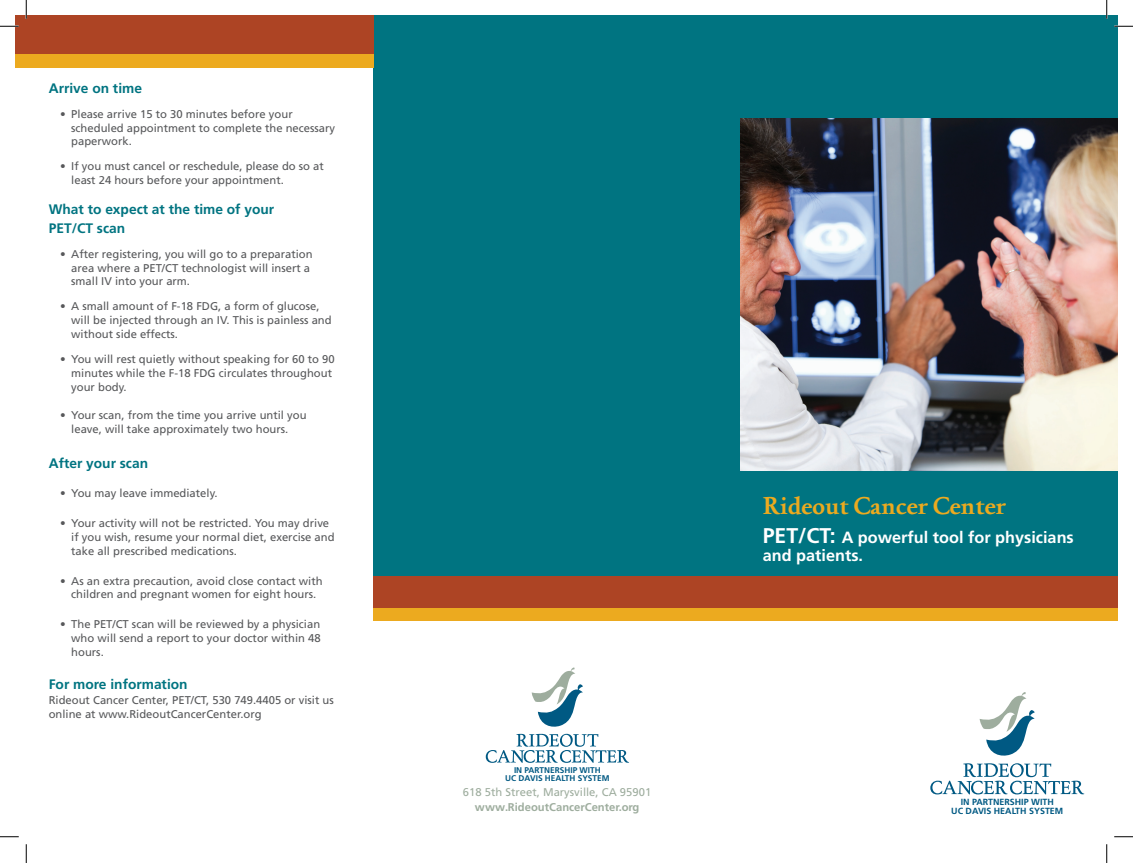
<style>
.page{position:relative;width:1133px;height:863px;background:#fff}
.page>*{position:absolute;margin:0;border:0;box-sizing:border-box;transform-origin:0 0}
.t1{font:700 25px "Foundry Old Style";color:#ecaa1f}
.t2{font:700 16.25px/17.5px "Frutiger LT Std";color:#fff}
.t3{font:700 13.75px/18.8px "Frutiger LT Std";color:#007481}
.t4{font:11.25px/13.8px "Frutiger LT Std";color:#57585a}
.t5{font:11.25px "Frutiger LT Std";color:#9ead9e}
.t6{font:700 11.25px "Frutiger LT Std";color:#9ead9e}
.t7{font:700 8.88px/8.5px "Frutiger LT Std";color:#005983;text-align:center}
.t8{font:700 8.25px/8px "Frutiger LT Std";color:#005983;text-align:center}
.s1{font-size:21.25px}
</style>
<div class="page">
<div style="left:374px;top:15px;width:744px;height:575px;background:#007481"></div>
<div style="left:15px;top:15px;width:359px;height:40px;background:#ad4424"></div>
<div style="left:15px;top:55px;width:359px;height:13px;background:#ecaa1f"></div>
<div style="left:374px;top:607px;width:744px;height:14px;background:#ecaa1f"></div>
<div style="left:374px;top:575px;width:744px;height:32px;background:#ad4424"></div>
<svg style="left:979px;top:692px;width:56px;height:64px"></svg>
<svg style="left:930px;top:763px;width:154px;height:31px"></svg>
<svg style="left:486px;top:667px;width:143px;height:95px"></svg>
<img style="left:740px;top:118px;width:378px;height:352px">
<svg style="left:0;top:25px;width:19px;height:2px"></svg>
<svg style="left:1114px;top:25px;width:18px;height:2px"></svg>
<svg style="left:0;top:836px;width:19px;height:1px"></svg>
<svg style="left:1114px;top:836px;width:18px;height:1px"></svg>
<svg style="left:25px;top:0;width:2px;height:19px"></svg>
<svg style="left:25px;top:844px;width:2px;height:18px"></svg>
<svg style="left:1105px;top:0;width:2px;height:19px"></svg>
<svg style="left:1106px;top:844px;width:1px;height:18px"></svg>
<p class="t3" style="left:49px;top:79px;width:95px">Arrive on time</p>
<p class="t4" style="left:71px;top:107px;width:265px;text-indent:-11px">• Please arrive 15 to 30 minutes before your scheduled appointment to complete the necessary paperwork.</p>
<p class="t4" style="left:71px;top:160px;width:254px;text-indent:-11px">• If you must cancel or reschedule, please do so at least 24 hours before your appointment.</p>
<p class="t3" style="left:49px;top:200px;width:227px">What to expect at the time of your<br>PET/CT scan</p>
<p class="t4" style="left:71px;top:247px;width:243px;text-indent:-11px">• After registering, you will go to a preparation area where a PET/CT technologist will insert a small IV into your arm.</p>
<p class="t4" style="left:71px;top:300px;width:262px;text-indent:-11px">• A small amount of F-18 FDG, a form of glucose, will be injected through an IV. This is painless and without side effects.</p>
<p class="t4" style="left:71px;top:352px;width:265px;text-indent:-11px">• You will rest quietly without speaking for 60 to 90 minutes while the F-18 FDG circulates throughout your body.</p>
<p class="t4" style="left:71px;top:408px;width:237px;text-indent:-11px">• Your scan, from the time you arrive until you leave, will take approximately two hours.</p>
<p class="t3" style="left:49px;top:453px;width:101px">After your scan</p>
<p class="t4" style="left:60px;top:486px;width:159px">• You may leave immediately.</p>
<p class="t4" style="left:71px;top:516px;width:265px;text-indent:-11px">• Your activity will not be restricted. You may drive if you wish, resume your normal diet, exercise and take all prescribed medications.</p>
<p class="t4" style="left:60px;top:573px;width:264px;text-align:center">• As an extra precaution, avoid close contact with children and pregnant women for eight hours.</p>
<p class="t4" style="left:71px;top:617px;width:251px;text-align:justify;text-indent:-11px">• The PET/CT scan will be reviewed by a physician who will send a report to your doctor within 48 hours.</p>
<p class="t3" style="left:49px;top:675px;width:140px">For more information</p>
<p class="t4" style="left:49px;top:693px;width:286px">Rideout Cancer Center, PET/CT, 530 749.4405 or visit us online at www.RideoutCancerCenter.org</p>
<p class="t8" style="left:505px;top:765px;width:106px">IN PARTNERSHIP WITH<br>UC DAVIS HEALTH SYSTEM</p>
<h1 class="t1" style="left:762px;top:492px;width:245px">Rideout Cancer Center</h1>
<h2 class="t2" style="left:762px;top:528px;width:312px"><span class="s1">PET/CT:</span> A powerful tool for physicians and patients.</h2>
<p class="t5" style="left:463px;top:785px;width:190px">618 5th Street, Marysville, CA 95901</p>
<p class="t6" style="left:475px;top:800px;width:166px">www.RideoutCancerCenter.org</p>
<p class="t7" style="left:951px;top:797px;width:114px">IN PARTNERSHIP WITH<br>UC DAVIS HEALTH SYSTEM</p>
</div>
